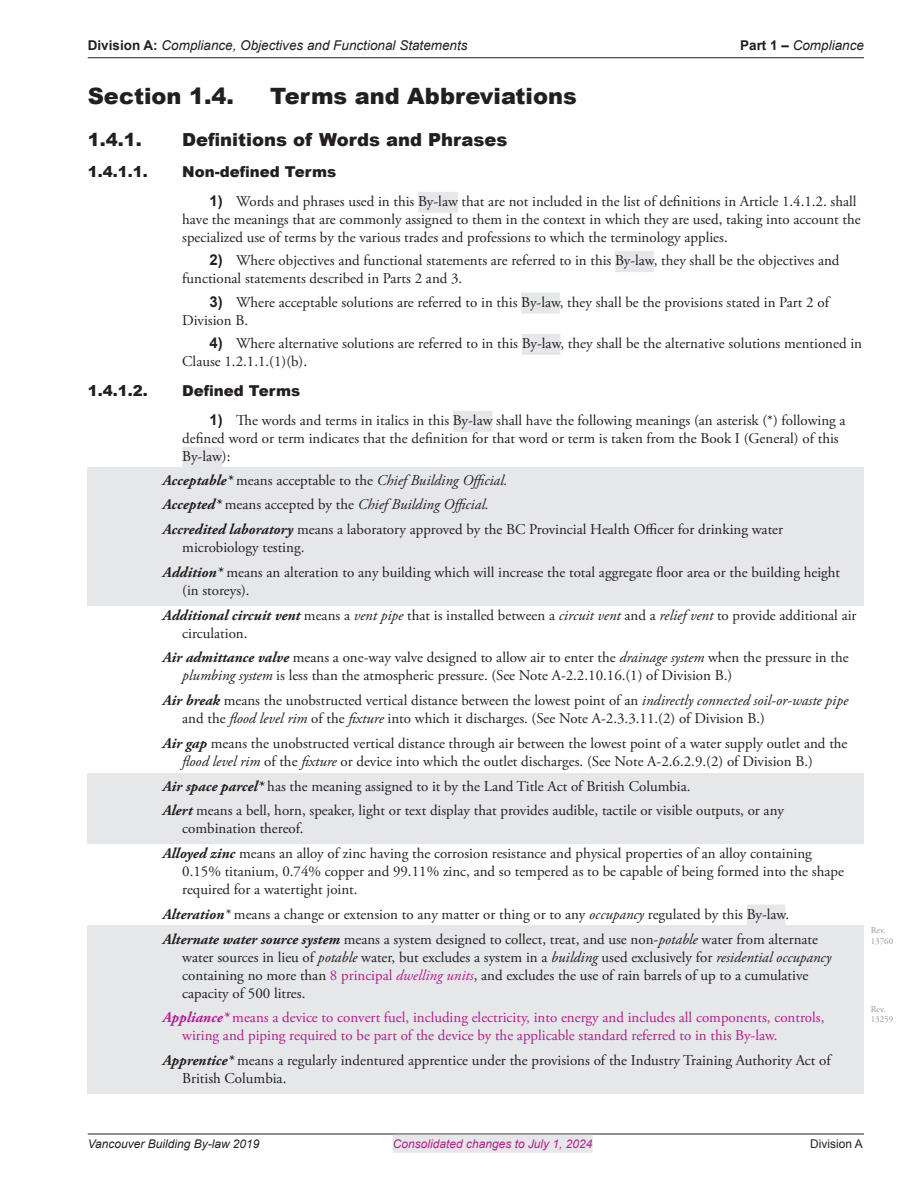
<style>
.page{position:relative;width:918px;height:1188px;background:#fff}
.page>*{position:absolute;margin:0;border:0;box-sizing:border-box;transform-origin:0 0}
.heading_2{font:900 22.5px "Arial";color:#231f20}
.heading_3{font:900 18px "Arial";color:#231f20}
.body{font:15px/18px "Adobe Garamond Pro";color:#231f20}
.number_list_1{font:15px/18px "Adobe Garamond Pro";color:#231f20}
.body_-_grey_box__COV{font:15px/18px "Adobe Garamond Pro";color:#231f20}
.body_-_grey_box___ba{font:15px/18px "Adobe Garamond Pro";color:#231f20}
.body_-_purple__grey{font:15px/18px "Adobe Garamond Pro";color:#b41e8d}
.body_-_grey_box__COV-2{font:italic 15px "Adobe Garamond Pro";color:#231f20}
.heading_4{font:900 15px "Arial";color:#231f20}
.t1{font:italic 13.5px "Arial";color:#231f20}
.t2{font:italic 12px "Arial";color:#b41e8d}
.t3{font:italic 12px "Arial";color:#231f20}
.t4{font:12px "Arial";color:#231f20}
.Revision__COV{font:9px/10.8px "Adobe Garamond Pro";color:#939598}
.s1{font-weight:700;font-style:normal}
.s2{font-family:"Arial";font-weight:700}
.s3{font-weight:700}
.s4{font-style:normal}
.s5{font-weight:700;font-style:italic}
.s6{font-style:italic}
.s7{color:#b41e8d}
.s8{font-style:italic;color:#b41e8d}
</style>
<div class="page">
<hr style="left:88px;top:57px;width:776px;height:1px;background:#231f20">
<hr style="left:88px;top:1134px;width:776px;height:1px;background:#231f20">
<div style="left:393px;top:1135px;width:200px;height:18px;background:#e6e7e9"></div>
<div style="left:418px;top:192px;width:40px;height:21px;background:#e6e7e9"></div>
<div style="left:615px;top:251px;width:39px;height:21px;background:#e6e7e9"></div>
<div style="left:521px;top:293px;width:39px;height:21px;background:#e6e7e9"></div>
<div style="left:522px;top:334px;width:38px;height:21px;background:#e6e7e9"></div>
<div style="left:453px;top:411px;width:40px;height:21px;background:#e6e7e9"></div>
<div style="left:182px;top:447px;width:40px;height:21px;background:#e6e7e9"></div>
<div style="left:88px;top:467px;width:776px;height:28px;background:#e6e7e9"></div>
<div style="left:88px;top:492px;width:776px;height:28px;background:#e6e7e9"></div>
<div style="left:88px;top:516px;width:776px;height:47px;background:#e6e7e9"></div>
<div style="left:88px;top:559px;width:776px;height:47px;background:#e6e7e9"></div>
<div style="left:88px;top:773px;width:776px;height:28px;background:#e6e7e9"></div>
<div style="left:88px;top:798px;width:776px;height:46px;background:#e6e7e9"></div>
<div style="left:747px;top:905px;width:38px;height:21px;background:#e6e7e9"></div>
<div style="left:88px;top:926px;width:776px;height:82px;background:#e6e7e9"></div>
<div style="left:88px;top:1005px;width:776px;height:46px;background:#e6e7e9"></div>
<div style="left:88px;top:1047px;width:776px;height:47px;background:#e6e7e9"></div>
<p class="t1" style="left:88px;top:37px;width:381px"><span class="s1">Division A:</span> Compliance, Objectives and Functional Statements</p>
<p class="t1" style="left:740px;top:37px;width:125px"><span class="s1">Part 1 –</span> Compliance</p>
<p class="heading_2" style="left:88px;top:79px;width:148px">Section 1.4.</p>
<p class="heading_2" style="left:270px;top:79px;width:308px">Terms and Abbreviations</p>
<p class="heading_3" style="left:88px;top:126px;width:55px">1.4.1.</p>
<p class="heading_3" style="left:182px;top:126px;width:327px">Definitions of Words and Phrases</p>
<p class="heading_4" style="left:88px;top:161px;width:61px">1.4.1.1.</p>
<p class="heading_4" style="left:182px;top:161px;width:156px">Non-defined Terms</p>
<p class="number_list_1" style="left:182px;top:193px;width:680px;text-indent:27px"><span class="s2">1)</span> Words and phrases used in this By-law that are not included in the list of definitions in Article 1.4.1.2. shall have the meanings that are commonly assigned to them in the context in which they are used, taking into account the specialized use of terms by the various trades and professions to which the terminology applies.</p>
<p class="number_list_1" style="left:182px;top:252px;width:659px;text-indent:27px"><span class="s2">2)</span> Where objectives and functional statements are referred to in this By-law, they shall be the objectives and functional statements described in Parts 2 and 3.</p>
<p class="number_list_1" style="left:182px;top:294px;width:648px;text-indent:27px"><span class="s2">3)</span> Where acceptable solutions are referred to in this By-law, they shall be the provisions stated in Part 2 of<br>Division B.</p>
<p class="number_list_1" style="left:182px;top:335px;width:681px;text-indent:27px"><span class="s2">4)</span> Where alternative solutions are referred to in this By-law, they shall be the alternative solutions mentioned in<br>Clause 1.2.1.1.(1)(b).</p>
<p class="heading_4" style="left:88px;top:380px;width:61px">1.4.1.2.</p>
<p class="heading_4" style="left:182px;top:380px;width:120px">Defined Terms</p>
<p class="number_list_1" style="left:182px;top:412px;width:665px;text-indent:27px"><span class="s2">1)</span> The words and terms in italics in this By-law shall have the following meanings (an asterisk (*) following a defined word or term indicates that the definition for that word or term is taken from the Book I (General) of this<br>By-law):</p>
<p class="body_-_grey_box__COV-2" style="left:163px;top:471px;width:346px"><span class="s3">Acceptable*</span> <span class="s4">means acceptable to the</span> Chief Building Official.</p>
<p class="body_-_grey_box__COV-2" style="left:163px;top:496px;width:328px"><span class="s3">Accepted*</span> <span class="s4">means accepted by the</span> Chief Building Official.</p>
<p class="body_-_grey_box__COV" style="left:182px;top:521px;width:602px;text-indent:-20px"><span class="s5">Accredited laboratory</span> means a laboratory approved by the BC Provincial Health Officer for drinking water microbiology testing.</p>
<p class="body_-_grey_box__COV" style="left:182px;top:564px;width:659px;text-indent:-20px"><span class="s5">Addition*</span> means an alteration to any building which will increase the total aggregate floor area or the building height (in storeys).</p>
<p class="body" style="left:182px;top:606px;width:676px;text-indent:-20px"><span class="s5">Additional circuit vent</span> means a <span class="s6">vent pipe</span> that is installed between a <span class="s6">circuit vent</span> and a <span class="s6">relief vent</span> to provide additional air circulation.</p>
<p class="body" style="left:182px;top:649px;width:668px;text-indent:-20px"><span class="s5">Air admittance valve</span> means a one-way valve designed to allow air to enter the <span class="s6">drainage system</span> when the pressure in the <span class="s6">plumbing system</span> is less than the atmospheric pressure. (See Note A-2.2.10.16.(1) of Division B.)</p>
<p class="body" style="left:182px;top:692px;width:667px;text-indent:-20px"><span class="s5">Air break</span> means the unobstructed vertical distance between the lowest point of an <span class="s6">indirectly connected soil-or-waste pipe </span>and the <span class="s6">flood level rim</span> of the <span class="s6">fixture</span> into which it discharges. (See Note A-2.3.3.11.(2) of Division B.)</p>
<p class="body" style="left:182px;top:735px;width:667px;text-indent:-20px"><span class="s5">Air gap</span> means the unobstructed vertical distance through air between the lowest point of a water supply outlet and the <span class="s6">flood level rim</span> of the <span class="s6">fixture</span> or device into which the outlet discharges. (See Note A-2.6.2.9.(2) of Division B.)</p>
<p class="body_-_grey_box__COV" style="left:163px;top:777px;width:529px"><span class="s5">Air space parcel*</span> has the meaning assigned to it by the Land Title Act of British Columbia.</p>
<p class="body_-_grey_box__COV" style="left:182px;top:802px;width:603px;text-indent:-20px"><span class="s5">Alert</span> means a bell, horn, speaker, light or text display that provides audible, tactile or visible outputs, or any combination thereof.</p>
<p class="body" style="left:182px;top:845px;width:663px;text-indent:-20px"><span class="s5">Alloyed zinc</span> means an alloy of zinc having the corrosion resistance and physical properties of an alloy containing<br>0.15% titanium, 0.74% copper and 99.11% zinc, and so tempered as to be capable of being formed into the shape required for a watertight joint.</p>
<p class="body" style="left:163px;top:906px;width:628px"><span class="s5">Alteration</span><span class="s6">*</span> means a change or extension to any matter or thing or to any <span class="s6">occupancy</span> regulated by this By-law.</p>
<p class="body_-_grey_box___ba" style="left:182px;top:930px;width:650px;text-indent:-20px"><span class="s5">Alternate water source system</span> means a system designed to collect, treat, and use non-<span class="s6">potable</span> water from alternate water sources in lieu of <span class="s6">potable</span> water, but excludes a system in a <span class="s6">building</span> used exclusively for <span class="s6">residential occupancy </span>containing no more than <span class="s7">8 principal</span> <span class="s8">dwelling units</span>, and excludes the use of rain barrels of up to a cumulative capacity of 500 litres.</p>
<p class="body_-_purple__grey" style="left:182px;top:1009px;width:644px;text-indent:-20px"><span class="s5">Appliance*</span> means a device to convert fuel, including electricity, into energy and includes all components, controls, wiring and piping required to be part of the device by the applicable standard referred to in this By-law.</p>
<p class="body_-_grey_box__COV" style="left:182px;top:1052px;width:650px;text-indent:-20px"><span class="s5">Apprentice*</span> means a regularly indentured apprentice under the provisions of the Industry Training Authority Act of<br>British Columbia.</p>
<p class="Revision__COV" style="left:871px;top:925px;width:24px">Rev.<br>13760</p>
<p class="Revision__COV" style="left:871px;top:1004px;width:24px">Rev.<br>13259</p>
<p class="t3" style="left:88px;top:1136px;width:173px">Vancouver Building By-law 2019</p>
<p class="t2" style="left:393px;top:1136px;width:201px">Consolidated changes to July 1, 2024</p>
<p class="t4" style="left:810px;top:1135px;width:54px">Division A</p>
</div>
